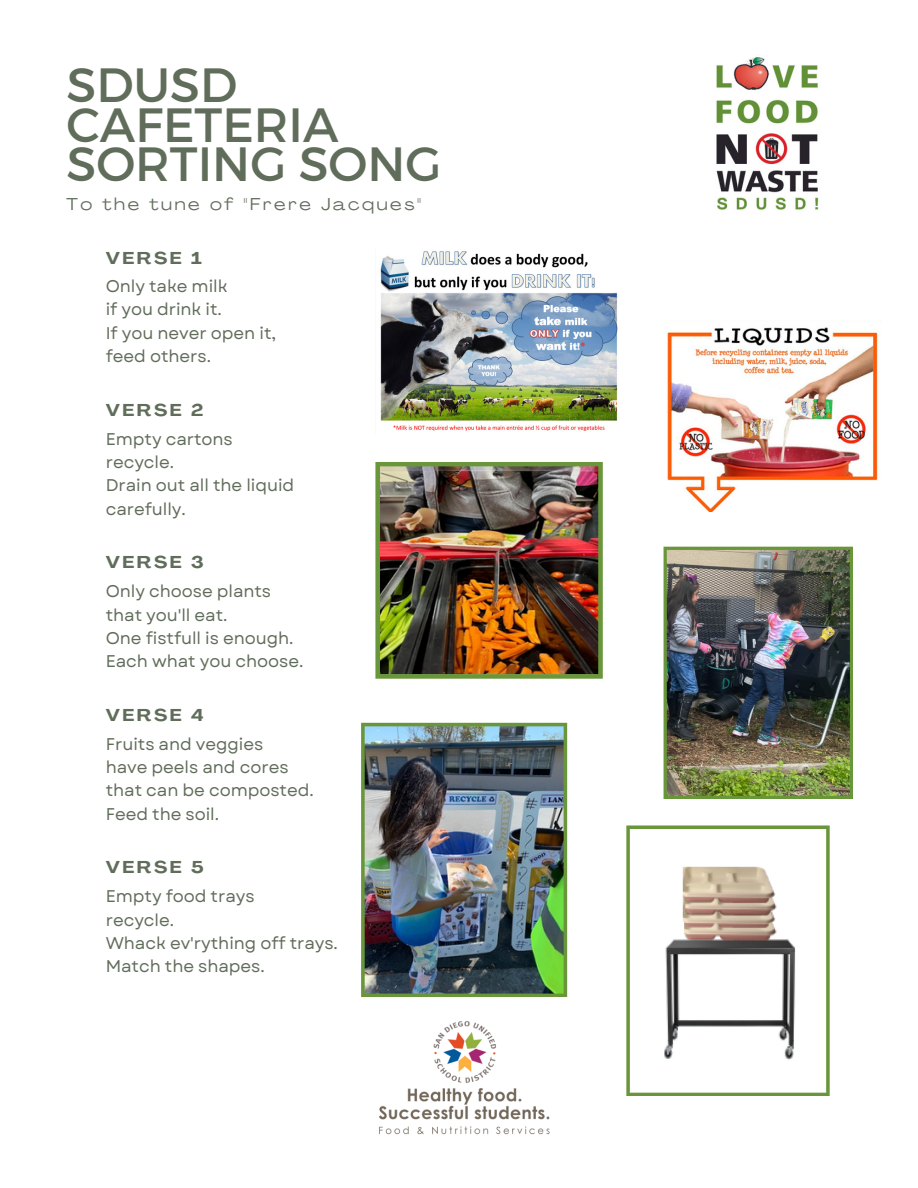
<style>
.page{position:relative;width:918px;height:1188px;background:#fff}
.page>*{position:absolute;margin:0;border:0;box-sizing:border-box;transform-origin:0 0}
.t1{font:48px "Montserrat";color:#616d5b}
.t2{font:16.95px "Garet";letter-spacing:-.005em;color:#616d5b}
.t3{font:700 expanded 16.95px "Agrandir";letter-spacing:.155em;color:#616d5b}
.t4{font:expanded 16.95px "Agrandir";letter-spacing:.155em;color:#616d5b}
</style>
<div class="page">
<img style="left:716px;top:57px;width:103px;height:153px">
<img style="left:379px;top:1021px;width:171px;height:114px">
<img style="left:380px;top:251px;width:238px;height:180px">
<img style="left:667px;top:327px;width:211px;height:185px">
<img style="left:664px;top:547px;width:189px;height:252px">
<img style="left:375px;top:462px;width:228px;height:217px">
<svg style="left:626px;top:825px;width:204px;height:271px"></svg>
<img style="left:361px;top:723px;width:206px;height:274px">
<p class="t1" style="left:66px;top:54px;width:172px">SDUSD</p>
<p class="t1" style="left:66px;top:94px;width:274px">CAFETERIA</p>
<p class="t1" style="left:66px;top:133px;width:377px">SORTING SONG</p>
<p class="t4" style="left:66px;top:197px;width:356px">To the tune of "Frere Jacques"</p>
<p class="t3" style="left:106px;top:251px;width:97px">VERSE 1</p>
<p class="t2" style="left:106px;top:274px;width:123px">Only take milk</p>
<p class="t2" style="left:106px;top:297px;width:118px">if you drink it.</p>
<p class="t2" style="left:106px;top:321px;width:172px">If you never open it,</p>
<p class="t2" style="left:106px;top:344px;width:107px">feed others.</p>
<p class="t3" style="left:106px;top:403px;width:99px">VERSE 2</p>
<p class="t2" style="left:106px;top:427px;width:129px">Empty cartons</p>
<p class="t2" style="left:106px;top:450px;width:70px">recycle.</p>
<p class="t2" style="left:106px;top:473px;width:190px">Drain out all the liquid</p>
<p class="t2" style="left:106px;top:496px;width:82px">carefully.</p>
<p class="t3" style="left:106px;top:556px;width:99px">VERSE 3</p>
<p class="t2" style="left:106px;top:579px;width:167px">Only choose plants</p>
<p class="t2" style="left:106px;top:602px;width:123px">that you'll eat.</p>
<p class="t2" style="left:106px;top:626px;width:189px">One fistfull is enough.</p>
<p class="t2" style="left:106px;top:649px;width:199px">Each what you choose.</p>
<p class="t3" style="left:106px;top:708px;width:99px">VERSE 4</p>
<p class="t2" style="left:106px;top:732px;width:159px">Fruits and veggies</p>
<p class="t2" style="left:106px;top:755px;width:184px">have peels and cores</p>
<p class="t2" style="left:106px;top:778px;width:210px">that can be composted.</p>
<p class="t2" style="left:106px;top:802px;width:115px">Feed the soil.</p>
<p class="t3" style="left:106px;top:861px;width:99px">VERSE 5</p>
<p class="t2" style="left:106px;top:884px;width:150px">Empty food trays</p>
<p class="t2" style="left:106px;top:908px;width:70px">recycle.</p>
<p class="t2" style="left:106px;top:931px;width:234px">Whack ev'rything off trays.</p>
<p class="t2" style="left:106px;top:954px;width:161px">Match the shapes.</p>
</div>
